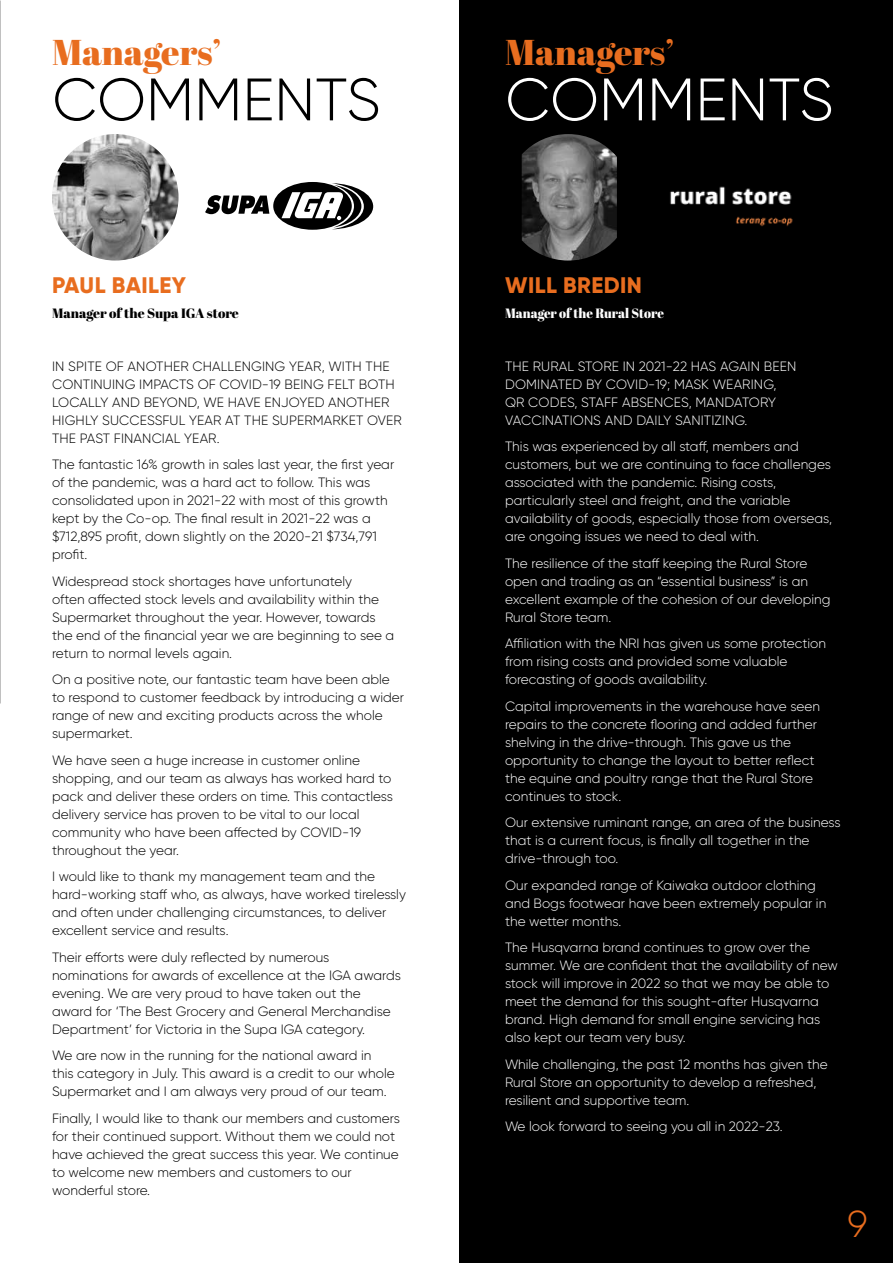
<style>
.page{position:relative;width:893px;height:1263px;background:#fff}
.page>*{position:absolute;margin:0;border:0;box-sizing:border-box;transform-origin:0 0}
.t1{font:300 59.7px "Gilroy";color:#000}
.t2{font:300 59.7px "Gilroy";color:#fff}
.t3{font:300 37.5px "Gilroy";color:#e86d1f}
.t4{font:35.85px "Abril Fatface";color:#e86d1f}
.t5{font:800 22.5px "Gilroy";letter-spacing:.02em;color:#e86d1f}
.t6{font:300 13.5px/18px "Gilroy";color:#000}
.t7{font:300 13.5px/18px "Gilroy";color:#fff}
.t8{font:13.5px "Abril Fatface";color:#000}
.t9{font:13.5px "Abril Fatface";color:#fff;scale:.95 1}
</style>
<div class="page">
<div style="left:459px;top:0;width:434px;height:1263px;background:#000"></div>
<img style="left:52px;top:134px;width:127px;height:127px;border-radius:63px">
<img style="left:522px;top:134px;width:95px;height:127px">
<svg style="left:205px;top:195px;width:64px;height:19px"></svg>
<div style="left:273px;top:182px;width:79px;height:48px;background:#000;border-radius:50%"></div>
<svg style="left:282px;top:183px;width:91px;height:46px"></svg>
<img style="left:670px;top:186px;width:123px;height:41px">
<h3 class="t4" style="left:52px;top:27px;width:171px">Managers’</h3>
<h1 class="t1" style="left:52px;top:63px;width:330px">COMMENTS</h1>
<h3 class="t5" style="left:52px;top:271px;width:135px">PAUL BAILEY</h3>
<p class="t8" style="left:52px;top:304px;width:188px">Manager of the Supa IGA store</p>
<p class="t6" style="left:52px;top:357px;width:351px">IN SPITE OF ANOTHER CHALLENGING YEAR, WITH THE CONTINUING IMPACTS OF COVID-19 BEING FELT BOTH LOCALLY AND BEYOND, WE HAVE ENJOYED ANOTHER HIGHLY SUCCESSFUL YEAR AT THE SUPERMARKET OVER THE PAST FINANCIAL YEAR.</p>
<p class="t6" style="left:52px;top:455px;width:344px">The fantastic 16% growth in sales last year, the first year of the pandemic, was a hard act to follow. This was consolidated upon in 2021-22 with most of this growth kept by the Co-op. The final result in 2021-22 was a $712,895 profit, down slightly on the 2020-21 $734,791 profit.</p>
<p class="t6" style="left:52px;top:572px;width:344px">Widespread stock shortages have unfortunately<br>often affected stock levels and availability within the Supermarket throughout the year. However, towards the end of the financial year we are beginning to see a return to normal levels again.</p>
<p class="t6" style="left:52px;top:670px;width:354px">On a positive note, our fantastic team have been able to respond to customer feedback by introducing a wider range of new and exciting products across the whole supermarket.</p>
<p class="t6" style="left:52px;top:751px;width:342px">We have seen a huge increase in customer online shopping, and our team as always has worked hard to pack and deliver these orders on time. This contactless delivery service has proven to be vital to our local community who have been affected by COVID-19 throughout the year.</p>
<p class="t6" style="left:52px;top:867px;width:355px">I would like to thank my management team and the hard-working staff who, as always, have worked tirelessly and often under challenging circumstances, to deliver excellent service and results.</p>
<p class="t6" style="left:52px;top:948px;width:350px">Their efforts were duly reflected by numerous nominations for awards of excellence at the IGA awards evening. We are very proud to have taken out the award for ‘The Best Grocery and General Merchandise Department’ for Victoria in the Supa IGA category.</p>
<p class="t6" style="left:52px;top:1046px;width:344px">We are now in the running for the national award in this category in July. This award is a credit to our whole<br>Supermarket and I am always very proud of our team.</p>
<p class="t6" style="left:52px;top:1109px;width:349px">Finally, I would like to thank our members and customers for their continued support. Without them we could not have achieved the great success this year. We continue to welcome new members and customers to our wonderful store.</p>
<h3 class="t4" style="left:505px;top:27px;width:171px">Managers’</h3>
<h1 class="t2" style="left:505px;top:63px;width:330px">COMMENTS</h1>
<h3 class="t5" style="left:505px;top:271px;width:138px">WILL BREDIN</h3>
<p class="t9" style="left:505px;top:304px;width:169px">Manager of the Rural Store</p>
<p class="t7" style="left:505px;top:357px;width:293px">THE RURAL STORE IN 2021-22 HAS AGAIN BEEN DOMINATED BY COVID-19; MASK WEARING, QR CODES, STAFF ABSENCES, MANDATORY VACCINATIONS AND DAILY SANITIZING.</p>
<p class="t7" style="left:505px;top:437px;width:329px">This was experienced by all staff, members and customers, but we are continuing to face challenges associated with the pandemic. Rising costs, particularly steel and freight, and the variable availability of goods, especially those from overseas, are ongoing issues we need to deal with.</p>
<p class="t7" style="left:505px;top:554px;width:327px">The resilience of the staff keeping the Rural Store open and trading as an “essential business” is an excellent example of the cohesion of our developing Rural Store team.</p>
<p class="t7" style="left:505px;top:634px;width:322px">Affiliation with the NRI has given us some protection from rising costs and provided some valuable forecasting of goods availability.</p>
<p class="t7" style="left:505px;top:697px;width:316px">Capital improvements in the warehouse have seen repairs to the concrete flooring and added further shelving in the drive-through. This gave us the opportunity to change the layout to better reflect the equine and poultry range that the Rural Store continues to stock.</p>
<p class="t7" style="left:505px;top:813px;width:337px">Our extensive ruminant range, an area of the business that is a current focus, is finally all together in the drive-through too.</p>
<p class="t7" style="left:505px;top:876px;width:323px">Our expanded range of Kaiwaka outdoor clothing and Bogs footwear have been extremely popular in the wetter months.</p>
<p class="t7" style="left:505px;top:938px;width:334px">The Husqvarna brand continues to grow over the summer. We are confident that the availability of new stock will improve in 2022 so that we may be able to meet the demand for this sought-after Husqvarna brand. High demand for small engine servicing has also kept our team very busy.</p>
<p class="t7" style="left:505px;top:1055px;width:324px">While challenging, the past 12 months has given the<br>Rural Store an opportunity to develop a refreshed, resilient and supportive team.</p>
<p class="t7" style="left:505px;top:1117px;width:279px">We look forward to seeing you all in 2022-23.</p>
<h2 class="t3" style="left:847px;top:1201px;width:22px">9</h2>
</div>
